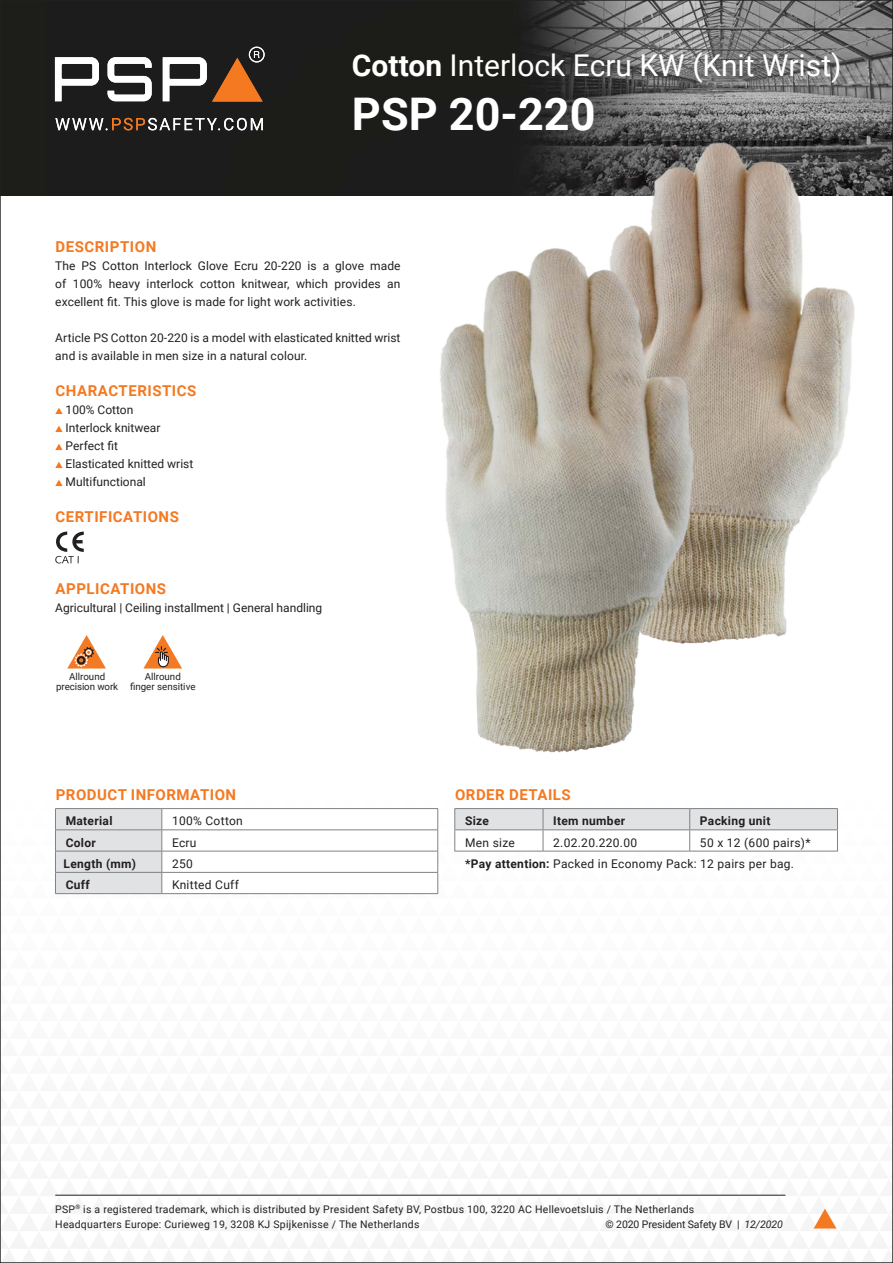
<style>
.page{position:relative;width:893px;height:1263px;background:#fff}
.page>*{position:absolute;margin:0;border:0;box-sizing:border-box;transform-origin:0 0}
.Artikel_code{font:700 45px "Roboto";color:#fff}
.Subnaam_ProdSheet{font:30px "Roboto";color:#fff}
.tussenkop{font:700 15px "Roboto";letter-spacing:.035em;color:#f47921}
.tussenkop_tabel{font:700 15px "Roboto";letter-spacing:.035em;color:#f47921}
.platte_tekst{font:12px/18px "Roboto";letter-spacing:.01em;color:#231f20;text-align:justify}
.Opsomming_platte_tek{font:12px "Roboto";color:#231f20}
.kader_-_platte_tekst{font:12px "Roboto";letter-spacing:.025em;color:#231f20}
.kader_-_tekst_vet{font:700 12px "Roboto";letter-spacing:.025em;color:#231f20}
.t1{font:10.5px/15.3px "Roboto";letter-spacing:.025em;color:#231f20}
.t2{font:10.5px "Roboto";letter-spacing:-.01em;color:#231f20}
.Subnaam_ProdSheet-2{font:9.75px/9.8px "Roboto";color:#231f20;text-align:center}
.s1{font-weight:700}
.s2{font-style:italic}
</style>
<div class="page">
<img style="left:2px;top:2px;width:889px;height:194px">
<svg style="left:2px;top:668px;width:889px;height:593px"></svg>
<svg style="left:55px;top:408px;width:8px;height:6px"></svg>
<svg style="left:55px;top:426px;width:8px;height:6px"></svg>
<svg style="left:55px;top:444px;width:8px;height:6px"></svg>
<svg style="left:55px;top:462px;width:8px;height:6px"></svg>
<svg style="left:55px;top:480px;width:8px;height:6px"></svg>
<div style="left:56px;top:809px;width:106px;height:84px;background:#e1e2e4"></div>
<svg style="left:163px;top:808px;width:674px;height:86px"></svg>
<hr style="left:162px;top:808px;width:276px;height:1px;background:#808285">
<hr style="left:455px;top:808px;width:88px;height:1px;background:#808285">
<hr style="left:543px;top:808px;width:147px;height:1px;background:#808285">
<hr style="left:690px;top:808px;width:148px;height:1px;background:#808285">
<hr style="left:162px;top:829px;width:276px;height:1px;background:#808285">
<hr style="left:162px;top:851px;width:276px;height:1px;background:#808285">
<hr style="left:162px;top:872px;width:276px;height:1px;background:#808285">
<svg style="left:437px;top:809px;width:1px;height:84px"></svg>
<hr style="left:162px;top:893px;width:276px;height:1px;background:#808285">
<hr style="left:55px;top:808px;width:107px;height:1px;background:#808285">
<svg style="left:55px;top:809px;width:1px;height:84px"></svg>
<svg style="left:162px;top:809px;width:1px;height:84px"></svg>
<hr style="left:55px;top:893px;width:107px;height:1px;background:#808285">
<hr style="left:55px;top:829px;width:107px;height:1px;background:#808285">
<hr style="left:55px;top:851px;width:107px;height:1px;background:#808285">
<hr style="left:55px;top:872px;width:107px;height:1px;background:#808285">
<hr style="left:454px;top:829px;width:89px;height:1px;background:#808285">
<svg style="left:454px;top:809px;width:2px;height:42px"></svg>
<hr style="left:543px;top:829px;width:147px;height:1px;background:#808285">
<svg style="left:543px;top:809px;width:1px;height:42px"></svg>
<hr style="left:690px;top:829px;width:148px;height:1px;background:#808285">
<svg style="left:689px;top:809px;width:1px;height:42px"></svg>
<svg style="left:837px;top:809px;width:1px;height:42px"></svg>
<hr style="left:454px;top:851px;width:89px;height:1px;background:#808285">
<hr style="left:543px;top:851px;width:147px;height:1px;background:#808285">
<hr style="left:690px;top:851px;width:148px;height:1px;background:#808285">
<svg style="left:55px;top:57px;width:44px;height:44px"></svg>
<svg style="left:108px;top:57px;width:44px;height:44px"></svg>
<svg style="left:163px;top:47px;width:102px;height:55px"></svg>
<svg style="left:55px;top:118px;width:208px;height:12px"></svg>
<img style="left:370px;top:73px;width:518px;height:691px">
<img style="left:408px;top:141px;width:312px;height:646px">
<svg style="left:55px;top:531px;width:29px;height:32px"></svg>
<svg style="left:143px;top:635px;width:39px;height:33px"></svg>
<svg style="left:67px;top:635px;width:39px;height:33px"></svg>
<svg style="left:814px;top:1209px;width:22px;height:19px"></svg>
<hr style="left:55px;top:1195px;width:730px;height:1px;background:#231f20">
<p class="Subnaam_ProdSheet" style="left:352px;top:45px;width:491px"><span class="s1">Cotton</span> Interlock Ecru KW (Knit Wrist)</p>
<p class="Artikel_code" style="left:352px;top:82px;width:245px">PSP 20-220</p>
<p class="tussenkop" style="left:56px;top:236px;width:102px">DESCRIPTION</p>
<p class="platte_tekst" style="left:55px;top:256px;width:347px">The PS Cotton Interlock Glove Ecru 20-220 is a glove made of 100% heavy interlock cotton knitwear, which provides an excellent fit. This glove is made for light work activities.</p>
<p class="platte_tekst" style="left:55px;top:328px;width:347px">Article PS Cotton 20-220 is a model with elasticated knitted wrist and is available in men size in a natural colour.</p>
<p class="tussenkop" style="left:56px;top:380px;width:142px">CHARACTERISTICS</p>
<p class="Opsomming_platte_tek" style="left:66px;top:401px;width:69px">100% Cotton</p>
<p class="Opsomming_platte_tek" style="left:66px;top:419px;width:96px">Interlock knitwear</p>
<p class="Opsomming_platte_tek" style="left:66px;top:437px;width:54px">Perfect fit</p>
<p class="Opsomming_platte_tek" style="left:66px;top:455px;width:129px">Elasticated knitted wrist</p>
<p class="Opsomming_platte_tek" style="left:66px;top:473px;width:82px">Multifunctional</p>
<p class="tussenkop" style="left:56px;top:506px;width:125px">CERTIFICATIONS</p>
<p class="tussenkop" style="left:56px;top:578px;width:112px">APPLICATIONS</p>
<p class="Opsomming_platte_tek" style="left:55px;top:599px;width:268px">Agricultural | Ceiling installment | General handling</p>
<p class="Subnaam_ProdSheet-2" style="left:56px;top:672px;width:64px">Allround precision work</p>
<p class="Subnaam_ProdSheet-2" style="left:130px;top:672px;width:67px">Allround<br>finger sensitive</p>
<p class="tussenkop_tabel" style="left:56px;top:784px;width:182px">PRODUCT INFORMATION</p>
<p class="tussenkop_tabel" style="left:455px;top:784px;width:117px">ORDER DETAILS</p>
<p class="kader_-_tekst_vet" style="left:66px;top:813px;width:48px">Material</p>
<p class="kader_-_platte_tekst" style="left:172px;top:813px;width:72px">100% Cotton</p>
<p class="kader_-_tekst_vet" style="left:465px;top:813px;width:26px">Size</p>
<p class="kader_-_tekst_vet" style="left:553px;top:813px;width:73px">Item number</p>
<p class="kader_-_tekst_vet" style="left:700px;top:813px;width:72px">Packing unit</p>
<p class="kader_-_tekst_vet" style="left:66px;top:834px;width:32px">Color</p>
<p class="kader_-_platte_tekst" style="left:172px;top:834px;width:26px">Ecru</p>
<p class="kader_-_platte_tekst" style="left:465px;top:834px;width:51px">Men size</p>
<p class="kader_-_platte_tekst" style="left:553px;top:834px;width:85px">2.02.20.220.00</p>
<p class="kader_-_platte_tekst" style="left:700px;top:834px;width:112px">50 x 12 (600 pairs)*</p>
<p class="kader_-_tekst_vet" style="left:64px;top:855px;width:74px">Length (mm)</p>
<p class="kader_-_platte_tekst" style="left:172px;top:855px;width:22px">250</p>
<p class="kader_-_platte_tekst" style="left:465px;top:855px;width:331px"><span class="s1">*Pay attention:</span> Packed in Economy Pack: 12 pairs per bag.</p>
<p class="kader_-_tekst_vet" style="left:66px;top:876px;width:26px">Cuff</p>
<p class="kader_-_platte_tekst" style="left:172px;top:876px;width:68px">Knitted Cuff</p>
<p class="t1" style="left:55px;top:1201px;width:641px">PSP<sup>®</sup> is a registered trademark, which is distributed by President Safety BV, Postbus 100, 3220 AC Hellevoetsluis / The Netherlands<br>Headquarters Europe: Curieweg 19, 3208 KJ Spijkenisse / The Netherlands</p>
<p class="t2" style="left:606px;top:1217px;width:179px">© 2020 President Safety BV | <span class="s2">12/2020</span></p>
</div>
